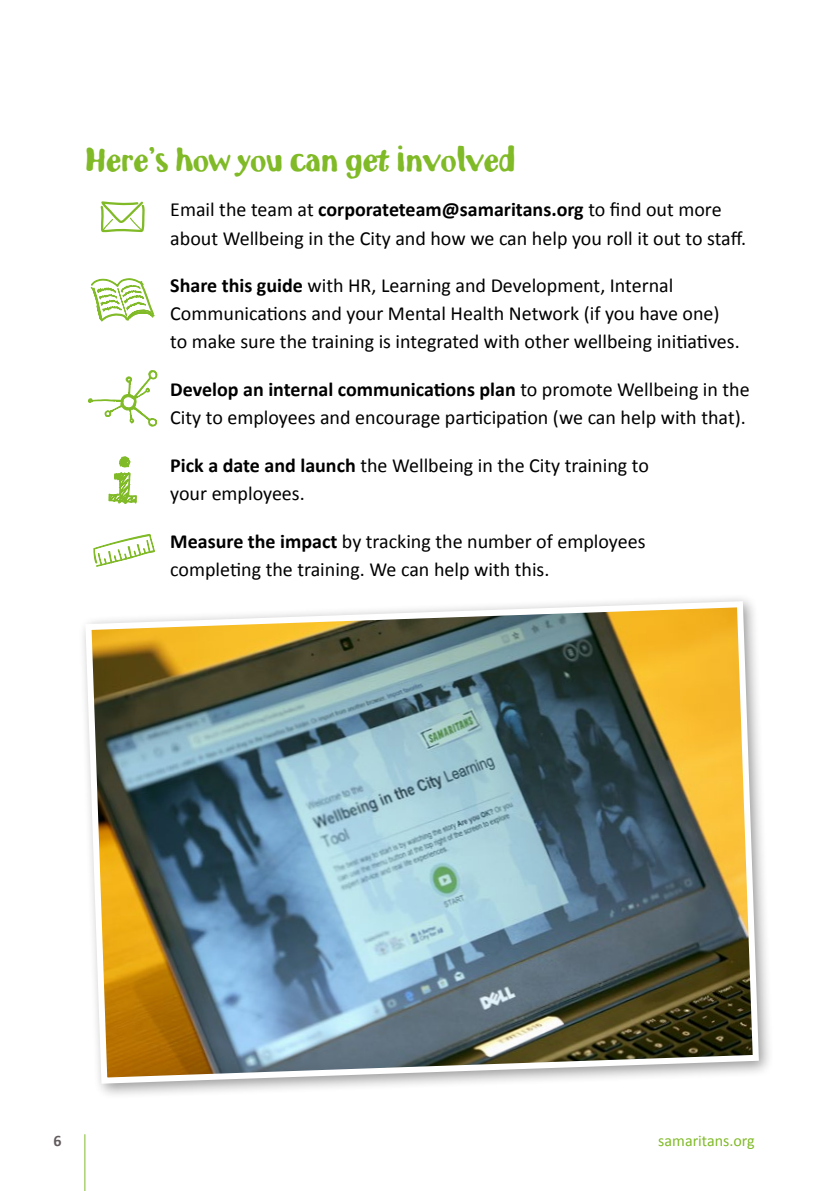
<style>
.page{position:relative;width:840px;height:1191px;background:#fff}
.page>*{position:absolute;margin:0;border:0;box-sizing:border-box;transform-origin:0 0}
.t1{font:32px "Samaritans";color:#80ba27}
.t2{font:20px/28px "Calibri";color:#000}
.t3{font:16px "Calibri";color:#80ba27}
.t4{font:700 16px "Calibri";color:#635c5d}
.s1{font-weight:700}
</style>
<div class="page">
<svg style="left:100px;top:201px;width:45px;height:32px"></svg>
<svg style="left:88px;top:370px;width:69px;height:56px"></svg>
<svg style="left:91px;top:278px;width:64px;height:44px"></svg>
<svg style="left:108px;top:456px;width:29px;height:48px"></svg>
<svg style="left:93px;top:533px;width:62px;height:34px"></svg>
<div style="left:77px;top:593px;width:697px;height:506px;background:#000;opacity:.4"></div>
<img style="left:82px;top:598px;width:679px;height:488px">
<hr style="left:84px;top:1134px;width:1px;height:57px;background:#80ba27">
<h1 class="t1" style="left:85px;top:144px;width:432px">Here’s how you can get involved</h1>
<p class="t2" style="left:170px;top:196px;width:577px">Email the team at <span class="s1">corporateteam@samaritans.org</span> to find out more about Wellbeing in the City and how we can help you roll it out to staff.</p>
<p class="t2" style="left:170px;top:272px;width:570px"><span class="s1">Share this guide</span> with HR, Learning and Development, Internal<br>Communications and your Mental Health Network (if you have one) to make sure the training is integrated with other wellbeing initiatives.</p>
<p class="t2" style="left:170px;top:376px;width:580px"><span class="s1">Develop an internal communications plan</span> to promote Wellbeing in the<br>City to employees and encourage participation (we can help with that).</p>
<p class="t2" style="left:170px;top:451px;width:480px"><span class="s1">Pick a date and launch</span> the Wellbeing in the City training to your employees.</p>
<p class="t2" style="left:170px;top:527px;width:476px"><span class="s1">Measure the impact</span> by tracking the number of employees completing the training. We can help with this.</p>
<p class="t4" style="left:54px;top:1130px;width:10px">6</p>
<p class="t3" style="left:658px;top:1130px;width:98px">samaritans.org</p>
</div>
